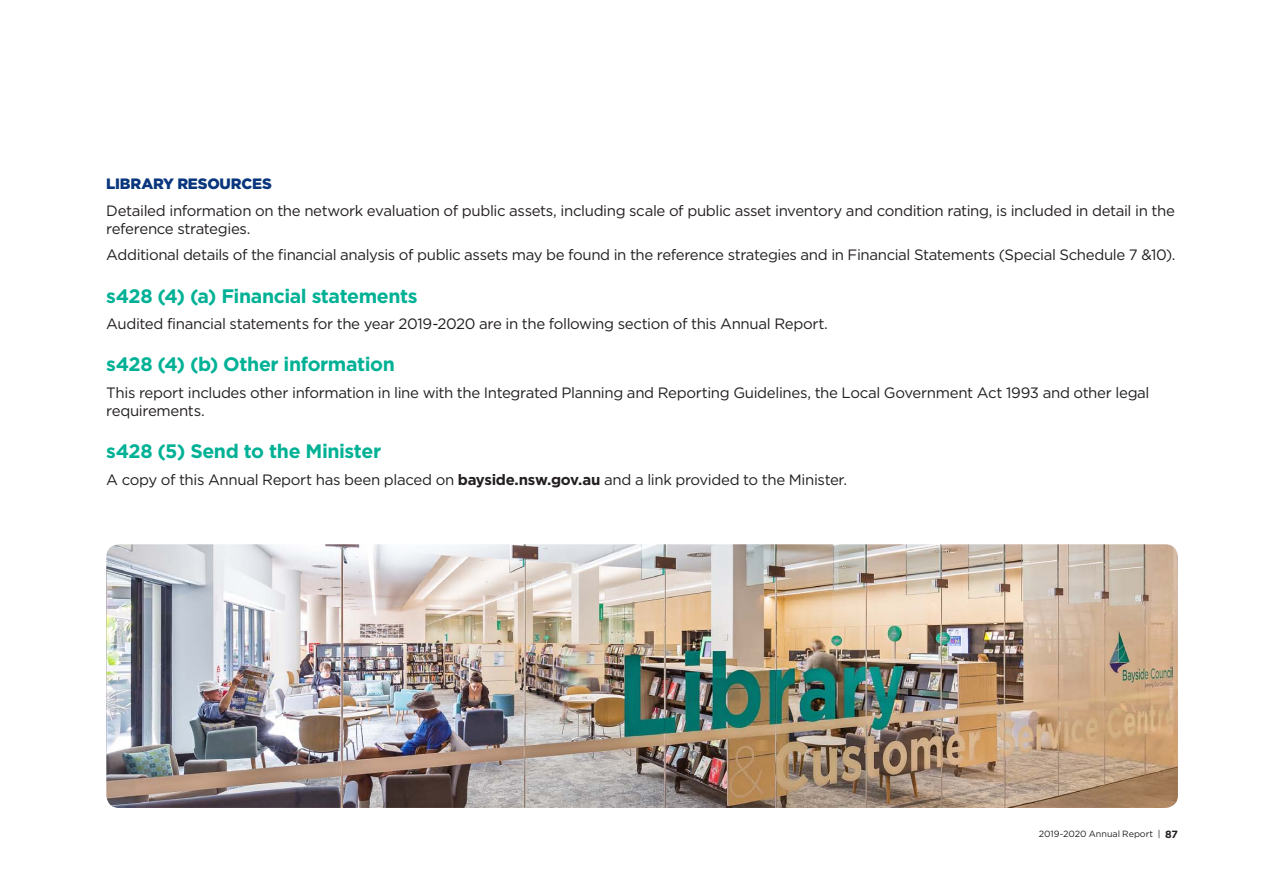
<style>
.page{position:relative;width:1263px;height:893px;background:#fff}
.page>*{position:absolute;margin:0;border:0;box-sizing:border-box;transform-origin:0 0}
.t1{font:700 19.5px "Gotham";letter-spacing:-.02em;color:#00b195}
.t2{font:15px/18px "Gotham";letter-spacing:-.025em;color:#231f20}
.t3{font:900 15px "Gotham";color:#08357c}
.t4{font:9px "Gotham";color:#231f20}
.s1{font-weight:700}
.s2{font-weight:700;font-size:10.5px}
</style>
<div class="page">
<img style="left:106px;top:544px;width:1072px;height:264px">
<p class="t3" style="left:106px;top:175px;width:26px">LIBRAR</p>
<p class="t3" style="left:163px;top:175px;width:37px">Y RESOURCES</p>
<p class="t2" style="left:106px;top:201px;width:1070px">Detailed information on the network evaluation of public assets, including scale of public asset inventory and condition rating, is included in detail in the reference strategies.</p>
<p class="t2" style="left:106px;top:246px;width:1071px">Additional details of the financial analysis of public assets may be found in the reference strategies and in Financial Statements (Special Schedule 7 &amp;10).</p>
<h1 class="t1" style="left:106px;top:284px;width:313px">s428 (4) (a) Financial statements</h1>
<p class="t2" style="left:106px;top:315px;width:723px">Audited financial statements for the year 2019-2020 are in the following section of this Annual Report.</p>
<h1 class="t1" style="left:106px;top:353px;width:290px">s428 (4) (b) Other information</h1>
<p class="t2" style="left:106px;top:383px;width:1045px">This report includes other information in line with the Integrated Planning and Reporting Guidelines, the Local Government Act 1993 and other legal requirements.</p>
<h1 class="t1" style="left:106px;top:440px;width:276px">s428 (5) Send to the Minister</h1>
<p class="t2" style="left:106px;top:470px;width:742px">A copy of this Annual Report has been placed on <span class="s1">bayside.nsw.gov.au</span> and a link provided to the Minister.</p>
<p class="t4" style="left:1039px;top:829px;width:141px">2019-2020 Annual Report | <span class="s2">87</span></p>
</div>
